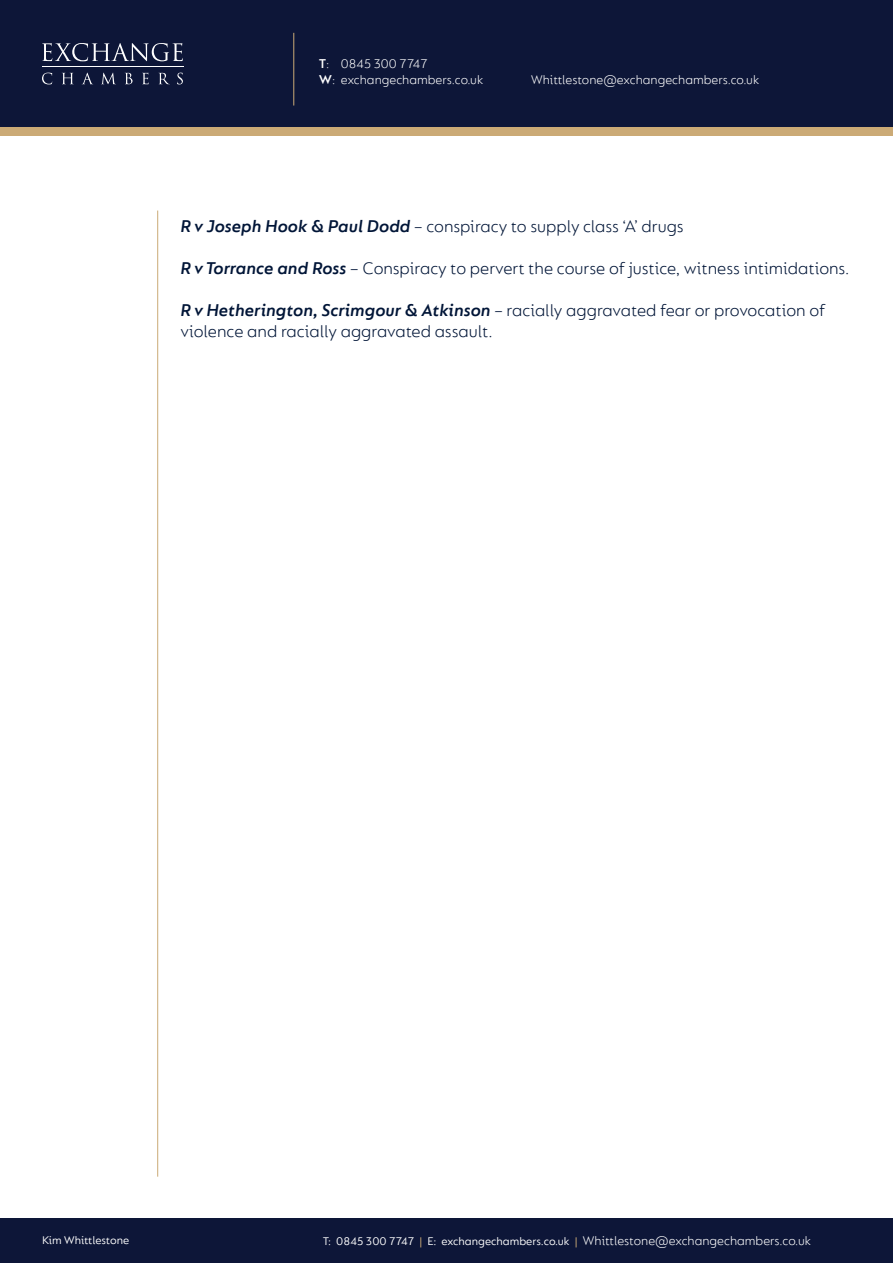
<style>
.page{position:relative;width:893px;height:1263px;background:#fff}
.page>*{position:absolute;margin:0;border:0;box-sizing:border-box;transform-origin:0 0}
.t1{font:300 18px/21px "FS Lucas";color:#001537}
.t2{font:300 13.5px/16.2px "FS Lucas";color:#fff}
.t3{font:12px "FS Lucas";color:#fff}
.s1{font-weight:600}
.s2{font-weight:600;font-style:italic}
.s3{color:#cbaa76}
</style>
<div class="page">
<div style="left:0;top:64px;width:893px;height:72px;background:#cbaa76"></div>
<div style="left:0;top:0;width:893px;height:127px;background:#0d1638"></div>
<div style="left:0;top:1219px;width:893px;height:44px;background:#0d1638"></div>
<hr style="left:42px;top:67px;width:142px;height:1px;background:#fff">
<svg style="left:42px;top:43px;width:141px;height:18px"></svg>
<svg style="left:42px;top:73px;width:10px;height:11px"></svg>
<svg style="left:62px;top:73px;width:11px;height:11px"></svg>
<svg style="left:82px;top:73px;width:11px;height:11px"></svg>
<svg style="left:102px;top:73px;width:13px;height:11px"></svg>
<svg style="left:125px;top:73px;width:8px;height:11px"></svg>
<svg style="left:142px;top:73px;width:7px;height:11px"></svg>
<svg style="left:159px;top:73px;width:10px;height:11px"></svg>
<svg style="left:177px;top:73px;width:6px;height:11px"></svg>
<hr style="left:293px;top:33px;width:1px;height:73px;background:#cbaa76">
<hr style="left:157px;top:211px;width:1px;height:966px;background:#cbaa76">
<p class="t2" style="left:319px;top:55px;width:166px"><span class="s1">T</span>: 0845 300 7747<br><span class="s1">W</span>: exchangechambers.co.uk</p>
<p class="t2" style="left:531px;top:71px;width:230px">Whittlestone@exchangechambers.co.uk</p>
<p class="t1" style="left:180px;top:215px;width:505px"><span class="s2">R v Joseph Hook &amp; Paul Dodd</span> – conspiracy to supply class ‘A’ drugs</p>
<p class="t1" style="left:180px;top:257px;width:671px"><span class="s2">R v Torrance and Ross</span> – Conspiracy to pervert the course of justice, witness intimidations.</p>
<p class="t1" style="left:180px;top:299px;width:647px"><span class="s2">R v Hetherington, Scrimgour &amp; Atkinson</span> – racially aggravated fear or provocation of violence and racially aggravated assault.</p>
<p class="t2" style="left:583px;top:1233px;width:230px">Whittlestone@exchangechambers.co.uk</p>
<p class="t3" style="left:42px;top:1233px;width:89px">Kim Whittlestone</p>
<p class="t3" style="left:323px;top:1235px;width:256px">T: 0845 300 7747 <span class="s3">|</span> E: exchangechambers.co.uk <span class="s3">|</span></p>
</div>
